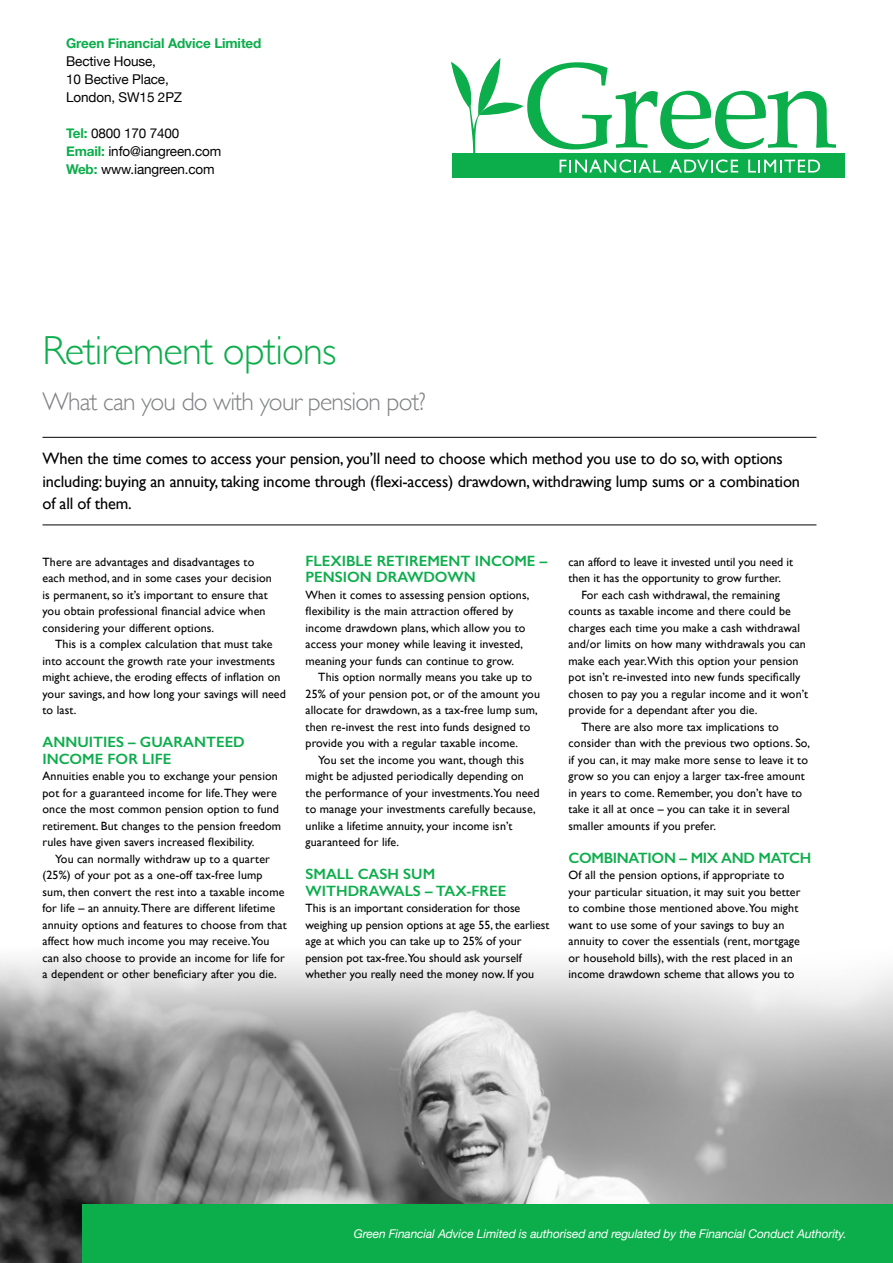
<style>
.page{position:relative;width:893px;height:1263px;background:#fff}
.page>*{position:absolute;margin:0;border:0;box-sizing:border-box;transform-origin:0 0}
.t1{font:300 40.5px "Gill Sans";letter-spacing:-.02em;color:#0cad4b}
.t2{font:300 25.5px "Gill Sans";letter-spacing:-.03em;color:#808285}
.t3{font:16.5px/22.5px "Gill Sans";letter-spacing:-.01em;color:#000}
.t4{font:600 15px/16.5px "Gill Sans";color:#0cad4b}
.t5{font:600 15px "Gill Sans";letter-spacing:-.02em;color:#0cad4b}
.t6{font:13.5px/18px "Helvetica Neue";letter-spacing:-.01em;color:#000}
.t7{font:700 13.5px "Helvetica Neue";letter-spacing:-.01em;color:#0cad4b}
.t8{font:12px/16.5px "Gill Sans";letter-spacing:.01em;color:#000}
.t9{font:italic 12px "Helvetica Neue";letter-spacing:-.01em;color:#fff}
.s1{font-weight:700;color:#0cad4b}
</style>
<div class="page">
<img style="left:0;top:956px;width:893px;height:307px">
<hr style="left:43px;top:524px;width:773px;height:1px;background:#000">
<hr style="left:43px;top:437px;width:773px;height:1px;background:#000">
<div style="left:82px;top:1204px;width:811px;height:59px;background:#0cad4b"></div>
<div style="left:452px;top:153px;width:393px;height:24px;background:#0cad4b"></div>
<svg style="left:451px;top:58px;width:385px;height:115px"></svg>
<p class="t7" style="left:66px;top:32px;width:197px">Green Financial Advice Limited</p>
<p class="t6" style="left:66px;top:53px;width:118px">Bective House,<br>10 Bective Place,<br>London, SW15 2PZ</p>
<p class="t6" style="left:66px;top:125px;width:157px"><span class="s1">Tel:</span> 0800 170 7400<br><span class="s1">Email:</span> info@iangreen.com<br><span class="s1">Web:</span> www.iangreen.com</p>
<h1 class="t1" style="left:43px;top:319px;width:296px">Retirement options</h1>
<h2 class="t2" style="left:43px;top:381px;width:385px">What can you do with your pension pot?</h2>
<p class="t3" style="left:42px;top:447px;width:759px">When the time comes to access your pension, you’ll need to choose which method you use to do so, with options including: buying an annuity, taking income through (flexi-access) drawdown, withdrawing lump sums or a combination of all of them.</p>
<p class="t8" style="left:43px;top:553px;width:231px">There are advantages and disadvantages to each method, and in some cases your decision is permanent, so it’s important to ensure that you obtain professional financial advice when considering your different options.</p>
<p class="t8" style="left:43px;top:636px;width:245px;text-indent:13px">This is a complex calculation that must take into account the growth rate your investments might achieve, the eroding effects of inflation on your savings, and how long your savings will need to last.</p>
<p class="t4" style="left:43px;top:734px;width:204px">ANNUITIES – GUARANTEED<br>INCOME FOR LIFE</p>
<p class="t8" style="left:43px;top:768px;width:240px">Annuities enable you to exchange your pension pot for a guaranteed income for life. They were once the most common pension option to fund retirement. But changes to the pension freedom rules have given savers increased flexibility.</p>
<p class="t8" style="left:43px;top:850px;width:246px;text-indent:13px">You can normally withdraw up to a quarter (25%) of your pot as a one-off tax-free lump sum, then convert the rest into a taxable income for life – an annuity. There are different lifetime annuity options and features to choose from that affect how much income you may receive.You can also choose to provide an income for life for a dependent or other beneficiary after you die.</p>
<p class="t4" style="left:306px;top:552px;width:243px">FLEXIBLE RETIREMENT INCOME –<br>PENSION DRAWDOWN</p>
<p class="t8" style="left:306px;top:586px;width:225px">When it comes to assessing pension options, flexibility is the main attraction offered by income drawdown plans, which allow you to access your money while leaving it invested, meaning your funds can continue to grow.</p>
<p class="t8" style="left:306px;top:669px;width:236px;text-indent:13px">This option normally means you take up to 25% of your pension pot, or of the amount you allocate for drawdown, as a tax-free lump sum, then re-invest the rest into funds designed to provide you with a regular taxable income.</p>
<p class="t8" style="left:306px;top:751px;width:236px;text-indent:13px">You set the income you want, though this might be adjusted periodically depending on the performance of your investments.You need to manage your investments carefully because, unlike a lifetime annuity, your income isn’t guaranteed for life.</p>
<p class="t4" style="left:306px;top:866px;width:202px">SMALL CASH SUM<br>WITHDRAWALS – TAX-FREE</p>
<p class="t8" style="left:306px;top:900px;width:245px">This is an important consideration for those weighing up pension options at age 55, the earliest age at which you can take up to 25% of your pension pot tax-free.You should ask yourself whether you really need the money now. If you</p>
<p class="t8" style="left:569px;top:553px;width:226px">can afford to leave it invested until you need it then it has the opportunity to grow further.</p>
<p class="t8" style="left:581px;top:586px;width:200px">For each cash withdrawal, the remaining</p>
<p class="t8" style="left:569px;top:603px;width:224px">counts as taxable income and there could be</p>
<p class="t8" style="left:569px;top:619px;width:233px">charges each time you make a cash withdrawal</p>
<p class="t8" style="left:569px;top:636px;width:239px">and/or limits on how many withdrawals you can</p>
<p class="t8" style="left:569px;top:652px;width:231px">make each year. With this option your pension</p>
<p class="t8" style="left:569px;top:669px;width:233px">pot isn’t re-invested into new funds specifically</p>
<p class="t8" style="left:569px;top:685px;width:241px">chosen to pay you a regular income and it won’t</p>
<p class="t8" style="left:569px;top:702px;width:191px">provide for a dependant after you die.</p>
<p class="t8" style="left:581px;top:718px;width:199px">There are also more tax implications to</p>
<p class="t8" style="left:569px;top:735px;width:243px">consider than with the previous two options. So,</p>
<p class="t8" style="left:569px;top:751px;width:241px">if you can, it may make more sense to leave it to</p>
<p class="t8" style="left:569px;top:768px;width:238px">grow so you can enjoy a larger tax-free amount</p>
<p class="t8" style="left:569px;top:784px;width:235px">in years to come. Remember, you don’t have to</p>
<p class="t8" style="left:569px;top:801px;width:223px">take it all at once – you can take it in several</p>
<p class="t8" style="left:569px;top:817px;width:149px">smaller amounts if you prefer.</p>
<p class="t5" style="left:569px;top:848px;width:244px">COMBINATION – MIX AND MATCH</p>
<p class="t8" style="left:569px;top:867px;width:233px">Of all the pension options, if appropriate to your particular situation, it may suit you better to combine those mentioned above.You might want to use some of your savings to buy an annuity to cover the essentials (rent, mortgage or household bills), with the rest placed in an income drawdown scheme that allows you to</p>
<p class="t9" style="left:354px;top:1225px;width:494px">Green Financial Advice Limited is authorised and regulated by the Financial Conduct Authority.</p>
</div>
